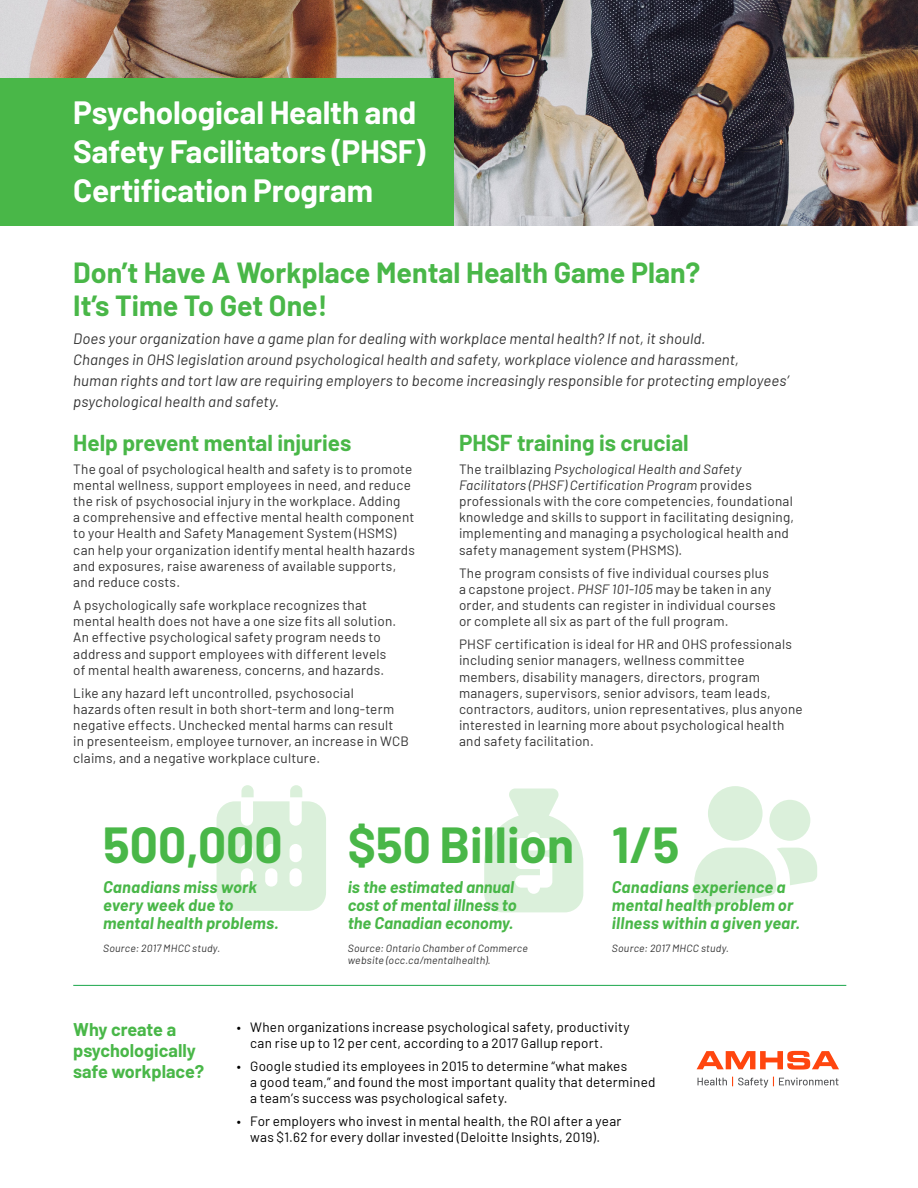
<style>
.page{position:relative;width:918px;height:1188px;background:#fff}
.page>*{position:absolute;margin:0;border:0;box-sizing:border-box;transform-origin:0 0}
.t1{font:700 49.5px "Barlow";color:#49b748}
.t2{font:700 31.5px/39px "Barlow";letter-spacing:-.01em;color:#fff}
.t3{font:700 28.5px/33px "Barlow";color:#49b748}
.t4{font:700 22.5px "Barlow";color:#49b748}
.t5{font:700 18px/21px "Barlow";color:#49b748}
.t6{font:italic 700 16.5px/18px "Barlow";letter-spacing:.005em;color:#49b748}
.t7{font:italic 15px/21px "Barlow";letter-spacing:.01em;color:#333}
.t8{font:13.5px/16.2px "Barlow";letter-spacing:.015em;color:#333}
.t9{font:13.5px/16.2px "Barlow";letter-spacing:.015em;color:#000}
.t10{font:italic 10.5px/12px "Barlow";letter-spacing:.025em;color:#333}
.s1{font-style:italic}
</style>
<div class="page">
<img style="left:0;top:0;width:918px;height:226px">
<div style="left:0;top:78px;width:454px;height:148px;background:#49b748"></div>
<hr style="left:73px;top:985px;width:773px;height:1px;background:#1aa64a">
<svg style="left:697px;top:1051px;width:142px;height:19px"></svg>
<svg style="left:697px;top:1077px;width:142px;height:11px"></svg>
<svg style="left:217px;top:785px;width:109px;height:126px"></svg>
<div style="left:708px;top:786px;width:55px;height:55px;background:#dbf0db;border-radius:50%"></div>
<div style="left:769px;top:800px;width:41px;height:41px;background:#dbf0db;border-radius:50%"></div>
<svg style="left:694px;top:848px;width:123px;height:61px"></svg>
<svg style="left:484px;top:788px;width:99px;height:124px"></svg>
<p class="t2" style="left:73px;top:91px;width:354px">Psychological Health and<br>Safety Facilitators (PHSF)<br>Certification Program</p>
<p class="t3" style="left:73px;top:254px;width:629px">Don’t Have A Workplace Mental Health Game Plan?<br>It’s Time To Get One!</p>
<p class="t7" style="left:73px;top:327px;width:717px">Does your organization have a game plan for dealing with workplace mental health? If not, it should.<br>Changes in OHS legislation around psychological health and safety, workplace violence and harassment,<br>human rights and tort law are requiring employers to become increasingly responsible for protecting employees’ psychological health and safety.</p>
<p class="t4" style="left:73px;top:426px;width:280px">Help prevent mental injuries</p>
<p class="t8" style="left:73px;top:460px;width:343px">The goal of psychological health and safety is to promote mental wellness, support employees in need, and reduce the risk of psychosocial injury in the workplace. Adding<br>a comprehensive and effective mental health component to your Health and Safety Management System (HSMS) can help your organization identify mental health hazards and exposures, raise awareness of available supports, and reduce costs.</p>
<p class="t8" style="left:73px;top:596px;width:325px">A psychologically safe workplace recognizes that mental health does not have a one size fits all solution.<br>An effective psychological safety program needs to address and support employees with different levels of mental health awareness, concerns, and hazards.</p>
<p class="t8" style="left:73px;top:684px;width:337px">Like any hazard left uncontrolled, psychosocial<br>hazards often result in both short-term and long-term negative effects. Unchecked mental harms can result<br>in presenteeism, employee turnover, an increase in WCB claims, and a negative workplace culture.</p>
<p class="t4" style="left:459px;top:426px;width:231px">PHSF training is crucial</p>
<p class="t8" style="left:459px;top:460px;width:337px">The trailblazing <span class="s1">Psychological Health and Safety Facilitators (PHSF) Certification Program</span> provides professionals with the core competencies, foundational knowledge and skills to support in facilitating designing, implementing and managing a psychological health and safety management system (PHSMS).</p>
<p class="t8" style="left:459px;top:564px;width:318px">The program consists of five individual courses plus a capstone project. <span class="s1">PHSF 101-105</span> may be taken in any order, and students can register in individual courses or complete all six as part of the full program.</p>
<p class="t8" style="left:459px;top:635px;width:345px">PHSF certification is ideal for HR and OHS professionals including senior managers, wellness committee members, disability managers, directors, program managers, supervisors, senior advisors, team leads, contractors, auditors, union representatives, plus anyone interested in learning more about psychological health and safety facilitation.</p>
<p class="t1" style="left:348px;top:809px;width:228px">$50 Billion</p>
<p class="t1" style="left:103px;top:809px;width:181px">500,000</p>
<p class="t6" style="left:103px;top:877px;width:177px">Canadians miss work every week due to mental health problems.</p>
<p class="t6" style="left:348px;top:877px;width:171px">is the estimated annual cost of mental illness to the Canadian economy.</p>
<p class="t1" style="left:612px;top:809px;width:69px">1/5</p>
<p class="t6" style="left:612px;top:877px;width:190px">Canadians experience a mental health problem or illness within a given year.</p>
<p class="t10" style="left:103px;top:942px;width:119px">Source: 2017 MHCC study.</p>
<p class="t10" style="left:348px;top:942px;width:182px">Source: Ontario Chamber of Commerce website (occ.ca/mentalhealth).</p>
<p class="t10" style="left:612px;top:942px;width:119px">Source: 2017 MHCC study.</p>
<p class="t5" style="left:73px;top:1018px;width:133px">Why create a psychologically safe workplace?</p>
<p class="t9" style="left:250px;top:1018px;width:381px;text-indent:-14px">• When organizations increase psychological safety, productivity can rise up to 12 per cent, according to a 2017 Gallup report.</p>
<p class="t9" style="left:250px;top:1057px;width:407px;text-indent:-14px">• Google studied its employees in 2015 to determine “what makes<br>a good team,” and found the most important quality that determined a team’s success was psychological safety.</p>
<p class="t9" style="left:237px;top:1112px;width:386px;text-align:center">• For employers who invest in mental health, the ROI after a year was $1.62 for every dollar invested (Deloitte Insights, 2019).</p>
</div>
